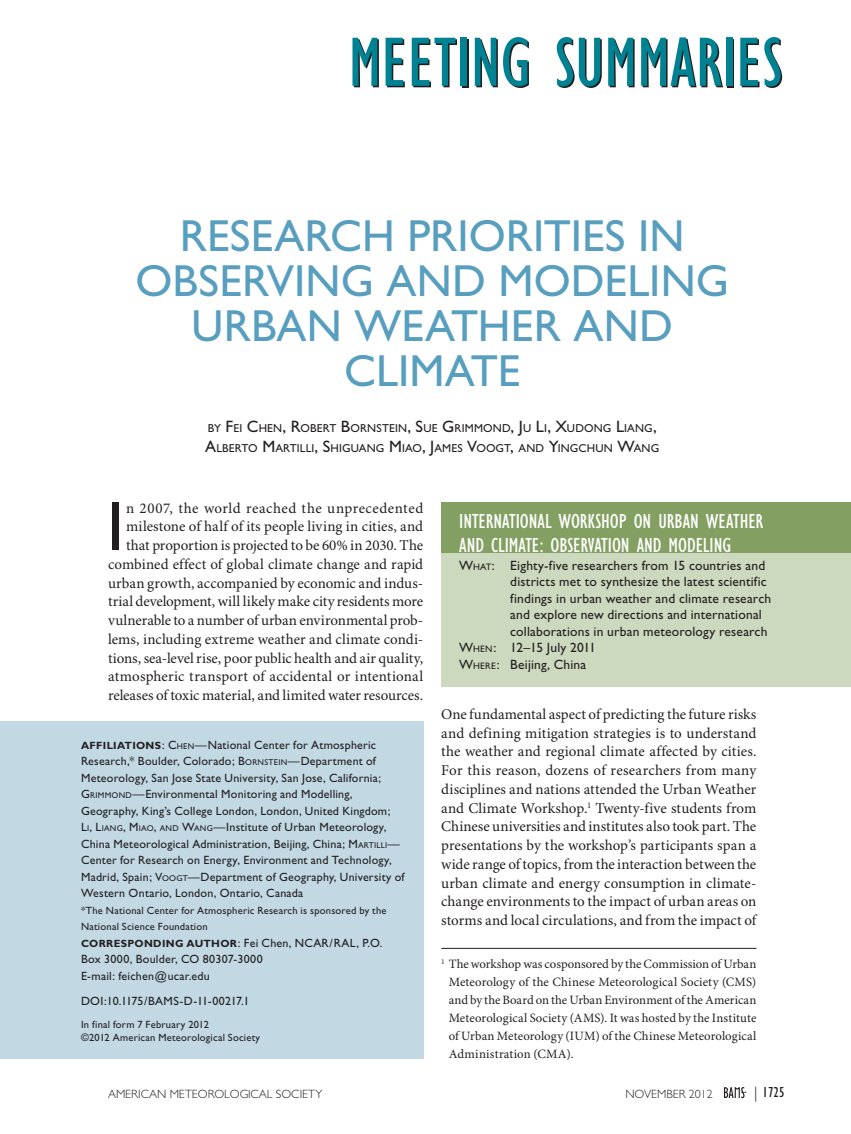
<style>
.page{position:relative;width:851px;height:1134px;background:#fff}
.page>*{position:absolute;margin:0;border:0;box-sizing:border-box;transform-origin:0 0}
.t1{font:condensed 71.1px "Gill Sans";color:#231f20}
.t2{font:45px/45px "Gill Sans";letter-spacing:.005em;color:#589ebf;text-align:center}
.t3{font:condensed 21px/24px "Gill Sans";color:#fff}
.t4{font:15px/18.8px "Minion Pro";color:#231f20;text-align:right}
.t5{font:condensed 15px "Gill Sans";color:#231f20}
.t6{font:13.5px "Gill Sans";letter-spacing:.01em;color:#231f20}
.t7{font:13.5px "Gill Sans";letter-spacing:-.025em;color:#231f20}
.t8{font:12.75px/18px "Minion Pro";letter-spacing:.015em;color:#231f20;text-align:justify}
.t9{font:12px/16.5px "Gill Sans";letter-spacing:.02em;color:#231f20}
.t10{font:300 12px "Gill Sans";color:#231f20}
.t11{font:12px "Gill Sans";letter-spacing:-.03em;color:#231f20}
.t12{font:11.55px/19.5px "Gill Sans";letter-spacing:.015em;color:#231f20}
.t13{font:10.5px/16.5px "Gill Sans";letter-spacing:.02em;color:#231f20}
.s1{font-size:16.5px}
.s2{font-weight:700;font-size:10.5px}
.s3{font-style:inherit}
.s4{font-size:8.4px}
.s5{font-weight:700}
.s6{font-size:12px}
.s7{font-size:9.45px}
.s8{font-weight:300;font-stretch:normal}
</style>
<div class="page">
<div style="left:441px;top:502px;width:409px;height:185px;background:#cdd9bf"></div>
<div style="left:441px;top:502px;width:409px;height:51px;background:#839f61"></div>
<div style="left:0;top:722px;width:423px;height:337px;background:#c2d9e4"></div>
<hr style="left:441px;top:948px;width:315px;height:1px;background:#231f20">
<div style="left:462px;top:39px;width:6px;height:48px;background:#008292"></div>
<svg style="left:727px;top:39px;width:6px;height:48px"></svg>
<svg style="left:352px;top:38px;width:27px;height:49px"></svg>
<svg style="left:385px;top:38px;width:20px;height:49px"></svg>
<svg style="left:412px;top:38px;width:45px;height:49px"></svg>
<div style="left:460px;top:38px;width:6px;height:48px;background:#008292"></div>
<svg style="left:475px;top:37px;width:54px;height:51px"></svg>
<svg style="left:556px;top:37px;width:45px;height:51px"></svg>
<svg style="left:608px;top:38px;width:26px;height:49px"></svg>
<svg style="left:641px;top:37px;width:82px;height:50px"></svg>
<div style="left:726px;top:38px;width:6px;height:48px;background:#008292"></div>
<svg style="left:740px;top:37px;width:42px;height:51px"></svg>
<svg style="left:724px;top:1087px;width:22px;height:11px"></svg>
<h2 class="t2" style="left:135px;top:213px;width:595px">Research Priorities in<br>Observing and Modeling<br>Urban Weather and<br>Climate</h2>
<p class="t12" style="left:205px;top:419px;width:454px">BY <span class="s1">F</span>EI <span class="s1">C</span>HEN<span class="s1">, R</span>OBERT <span class="s1">B</span>ORNSTEIN<span class="s1">, S</span>UE <span class="s1">G</span>RIMMOND<span class="s1">, J</span>U <span class="s1">L</span>I<span class="s1">, X</span>UDONG <span class="s1">L</span>IANG<span class="s1">,<br>A</span>LBERTO <span class="s1">M</span>ARTILLI<span class="s1">, S</span>HIGUANG <span class="s1">M</span> IAO<span class="s1">, J</span>AMES <span class="s1">V</span>OOGT<span class="s1">,</span> AND <span class="s1">Y</span>INGC HUN <span class="s1">W</span>ANG</p>
<p class="t4" style="left:108px;top:499px;width:317px">n 2007, the world reached the unprecedented milestone of half of its people living in cities, and that proportion is projected to be 60% in 2030. The combined effect of global climate change and rapid urban growth, accompanied by economic and indus&shy;trial development, will likely make city residents more vulnerable to a number of urban environmental prob&shy;lems, including extreme weather and climate condi&shy;tions, sea-level rise, poor public health and air quality, atmospheric transport of accidental or intentional releases of toxic material, and limited water resources.</p>
<h1 class="t1" style="left:108px;top:488px;width:16px">I</h1>
<p class="t9" style="left:81px;top:736px;width:325px"><span class="s2">AFFILIATIONS</span>: <span class="s3">C</span><span class="s4">HEN</span>—National Center for Atmospheric Research,* Boulder, Colorado; <span class="s3">B</span><span class="s4">ORNSTEIN</span>—Department of Meteorology, San Jose State University, San Jose, California; <span class="s3">G</span><span class="s4">RIMMOND</span>—Environmental Monitoring and Modelling, Geography, King’s College London, London, United Kingdom; <span class="s3">L</span><span class="s4">I</span><span class="s3">, L</span><span class="s4">IANG</span><span class="s3">, M</span> <span class="s4">IAO</span><span class="s3">,</span> <span class="s4">AND</span> <span class="s3">W</span><span class="s4">ANG</span>—Institute of Urban Meteorology, China Meteorological Administration, Beijing, China; <span class="s3">M</span><span class="s4">ARTILLI</span>— Center for Research on Energy, Environment and Technology, Madrid, Spain; <span class="s3">V</span><span class="s4">OOGT</span>—Department of Geography, University of Western Ontario, London, Ontario, Canada</p>
<p class="t13" style="left:81px;top:902px;width:307px">*The N ational Center for Atmospheric Research is sponsored by the<br>National Science Foundation<br><span class="s5">CORRESPONDING AUTHOR</span><span class="s6">: Fei Chen, NCA</span></p>
<p class="t9" style="left:321px;top:934px;width:62px">R/RAL, P.O.</p>
<p class="t9" style="left:81px;top:951px;width:183px">Box 3000, Boulder, CO 80307-3000<br>E-mail: feichen@ucar.edu</p>
<p class="t9" style="left:81px;top:993px;width:8px">DOI</p>
<p class="t11" style="left:104px;top:994px;width:147px">:10.1175/BAMS-D-11-00217.1</p>
<p class="t13" style="left:81px;top:1017px;width:181px;line-height:13.5px">In final form 7 February 2012<br>©2012 American Meteorological Society</p>
<h3 class="t3" style="left:459px;top:509px;width:305px">INTERNATIONAL WORKSHOP ON URBAN WEATHER<br>AND CLIMATE: OBSERVATION AND MODELING</h3>
<p class="t6" style="left:459px;top:557px;width:307px"><span class="s3">W</span><span class="s7">HAT</span>: Eighty-five researchers from 15 countries and</p>
<p class="t6" style="left:510px;top:574px;width:258px">districts met to synthesize the latest scientific</p>
<p class="t6" style="left:510px;top:590px;width:262px">findings in urban weather and climate research</p>
<p class="t6" style="left:510px;top:607px;width:253px">and explore new directions and international</p>
<p class="t6" style="left:510px;top:623px;width:259px">collaborations in urban meteorology research</p>
<p class="t7" style="left:459px;top:640px;width:138px"><span class="s3">W</span><span class="s7">HEN</span>: 12–15 July 2011</p>
<p class="t6" style="left:459px;top:656px;width:129px"><span class="s3">W</span><span class="s7">HERE</span>: Beijing, China</p>
<p class="t4" style="left:441px;top:705px;width:317px;text-align:justify">One fundamental aspect of predicting the future risks and defining mitigation strategies is to understand the weather and regional climate affected by cities.<br>For this reason, dozens of researchers from many disciplines and nations attended the Urban Weather and Climate Workshop.<sup>1</sup> Twenty-five students from Chinese universities and institutes also took part. The presentations by the workshop’s participants span a wide range of topics, from the interaction between the urban climate and energy consumption in climate&shy;change environments to the impact of urban areas on storms and local circulations, and from the impact of</p>
<p class="t8" style="left:448px;top:955px;width:309px;text-indent:-7px"><sup>1</sup> The workshop was cosponsored by the Commission of Urban Meteorology of the Chinese Meteorological Society (CMS) and by the Board on the Urban Environment of the American Meteorological Society (AMS). It was hosted by the Institute of Urban Meteorology (IUM) of the Chinese Meteorological Administration (CMA).</p>
<p class="t10" style="left:108px;top:1087px;width:17px">AMER</p>
<p class="t10" style="left:138px;top:1087px;width:63px">ICAN METEORO</p>
<p class="t10" style="left:224px;top:1087px;width:100px">LOGICAL SOCIETY</p>
<p class="t10" style="left:625px;top:1087px;width:89px">NOVEMBER 2012</p>
<p class="t5" style="left:754px;top:1084px;width:32px"><span class="s8">|</span> 1725</p>
</div>
